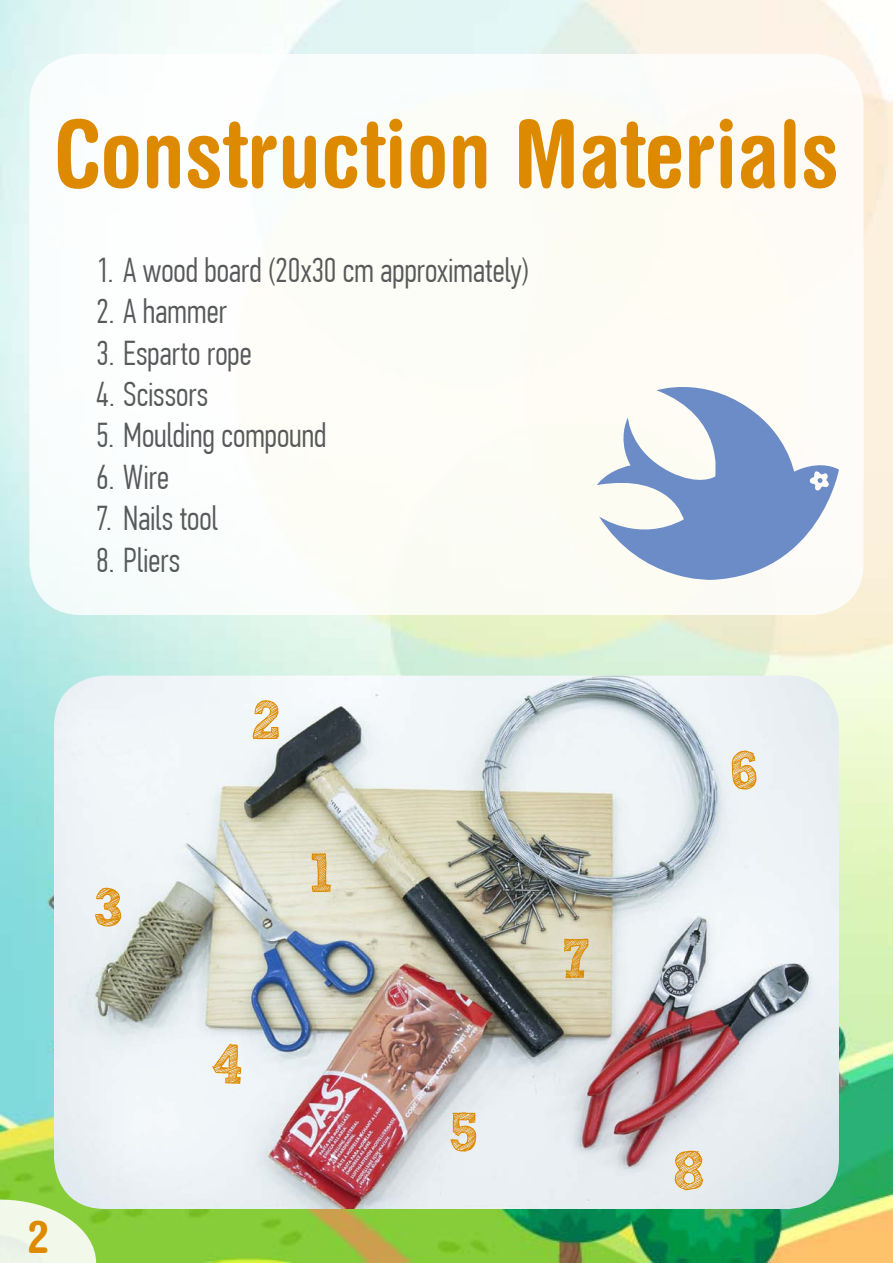
<style>
.page{position:relative;width:893px;height:1263px;background:#fff}
.page>*{position:absolute;margin:0;border:0;box-sizing:border-box;transform-origin:0 0}
.t1{font:700 condensed 93px "Helvetica Rounded";color:#de8a00}
.t2{font:700 55.5px "freeversion Sketch Block";color:#de8a00}
.t3{font:700 condensed 45px "Helvetica Rounded";color:#de8a00}
.t4{font:300 34.5px "PF Din Text Comp Pro";letter-spacing:-.005em;color:#58595b}
</style>
<div class="page">
<img style="left:0;top:0;width:893px;height:1263px">
<div style="left:30px;top:55px;width:833px;height:559px;background:#fcfdf7;border-radius:51px"></div>
<img style="left:54px;top:675px;width:785px;height:534px">
<svg style="left:597px;top:387px;width:242px;height:193px"></svg>
<svg style="left:818px;top:478px;width:4px;height:5px"></svg>
<svg style="left:0;top:1199px;width:96px;height:64px;background:#dbeec6"></svg>
<h1 class="t1" style="left:54px;top:97px;width:786px">Construction Materials</h1>
<p class="t4" style="left:96px;top:250px;width:433px">1. A wood board (20x30 cm approximately)</p>
<p class="t4" style="left:96px;top:292px;width:132px">2. A hammer</p>
<p class="t4" style="left:96px;top:333px;width:157px">3. Esparto rope</p>
<p class="t4" style="left:96px;top:375px;width:113px">4. Scissors</p>
<p class="t4" style="left:96px;top:416px;width:232px">5. Moulding compound</p>
<p class="t4" style="left:96px;top:457px;width:74px">6. Wire</p>
<p class="t4" style="left:96px;top:499px;width:123px">7. Nails tool</p>
<p class="t4" style="left:96px;top:540px;width:86px">8. Pliers</p>
<h2 class="t2" style="left:94px;top:887px;width:31px">3</h2>
<h3 class="t3" style="left:27px;top:1210px;width:23px">2</h3>
<h2 class="t2" style="left:250px;top:699px;width:32px">2</h2>
<h2 class="t2" style="left:309px;top:852px;width:25px">1</h2>
<h2 class="t2" style="left:212px;top:1043px;width:33px">4</h2>
<h2 class="t2" style="left:448px;top:1111px;width:31px">5</h2>
<h2 class="t2" style="left:562px;top:938px;width:30px">7</h2>
<h2 class="t2" style="left:730px;top:749px;width:30px">6</h2>
<h2 class="t2" style="left:673px;top:1150px;width:34px">8</h2>
</div>
